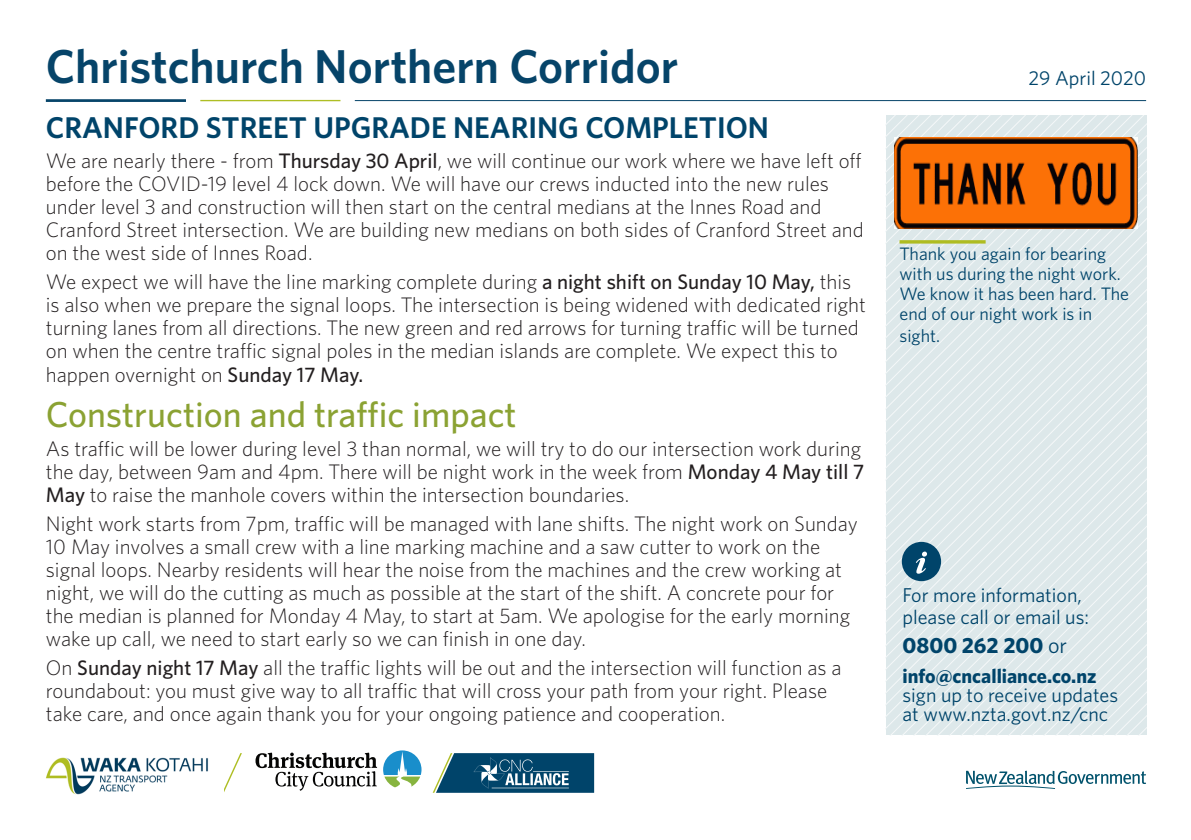
<style>
.page{position:relative;width:1191px;height:840px;background:#fff}
.page>*{position:absolute;margin:0;border:0;box-sizing:border-box;transform-origin:0 0}
.Project_Update{font:600 47.6px "Whitney";color:#064469}
.Body{font:500 36px "Whitney";color:#8ba233}
.Body_Subhead_01{font:600 30px "Whitney";color:#00446a}
.BC_Body{font:700 22px "Whitney";color:#00446a}
.Body-2{font:300 21px/23px "Whitney";color:#231f20}
.BC_Body-2{font:20px/19px "Whitney";color:#00446a}
.BC_Month_Year{font:20px "Whitney";color:#00446a}
.Image_caption_white{font:18px/20px "Whitney";color:#00446a}
.s1{font-weight:500}
.s2{font-weight:400}
.s3{font-weight:700}
</style>
<div class="page">
<svg style="left:886px;top:232px;width:260px;height:12px;background:#dee8e7"></svg>
<svg style="left:886px;top:244px;width:260px;height:12px;background:#dfe9eb"></svg>
<svg style="left:886px;top:256px;width:260px;height:12px;background:#dfe9eb"></svg>
<svg style="left:886px;top:268px;width:260px;height:12px;background:#dfe9eb"></svg>
<svg style="left:886px;top:280px;width:260px;height:11px;background:#dfe9eb"></svg>
<svg style="left:886px;top:291px;width:260px;height:12px;background:#dfe9eb"></svg>
<svg style="left:886px;top:303px;width:260px;height:12px;background:#dfe9eb"></svg>
<svg style="left:886px;top:315px;width:260px;height:12px;background:#dfe9eb"></svg>
<svg style="left:886px;top:327px;width:260px;height:12px;background:#dfe9eb"></svg>
<svg style="left:886px;top:339px;width:260px;height:11px;background:#dfe9eb"></svg>
<svg style="left:886px;top:350px;width:260px;height:237px;background:#dfe9eb"></svg>
<svg style="left:886px;top:587px;width:260px;height:147px;background:#dfe9eb"></svg>
<svg style="left:966px;top:770px;width:180px;height:18px"></svg>
<hr style="left:46px;top:99px;width:140px;height:3px;background:#064469">
<hr style="left:355px;top:100px;width:791px;height:1px;background:#064469">
<hr style="left:200px;top:100px;width:140px;height:1px;background:#aebe24">
<div style="left:901px;top:541px;width:40px;height:40px;background:#00446a;border-radius:50%"></div>
<svg style="left:916px;top:551px;width:11px;height:22px"></svg>
<hr style="left:899px;top:240px;width:86px;height:3px;background:#aebc21">
<img style="left:895px;top:138px;width:242px;height:90px">
<svg style="left:224px;top:753px;width:18px;height:39px"></svg>
<svg style="left:383px;top:750px;width:38px;height:37px"></svg>
<svg style="left:255px;top:752px;width:122px;height:38px"></svg>
<svg style="left:433px;top:753px;width:161px;height:39px;background:#2f6683"></svg>
<img style="left:46px;top:757px;width:162px;height:38px">
<p class="Project_Update" style="left:46px;top:35px;width:634px">Christchurch Northern Corridor</p>
<p class="Body_Subhead_01" style="left:46px;top:108px;width:724px">CRANFORD STREET UPGRADE NEARING COMPLETION</p>
<p class="Body-2" style="left:46px;top:148px;width:819px">We are nearly there - from <span class="s1">Thursday 30 April</span>, we will continue our work where we have left off before the COVID-19 level 4 lock down. We will have our crews inducted into the new rules under level 3 and construction will then start on the central medians at the Innes Road and Cranford Street intersection. We are building new medians on both sides of Cranford Street and on the west side of Innes Road.</p>
<p class="Body-2" style="left:46px;top:269px;width:821px">We expect we will have the line marking complete during <span class="s1">a night shift on Sunday 10 May,</span> this is also when we prepare the signal loops. The intersection is being widened with dedicated right turning lanes from all directions. The new green and red arrows for turning traffic will be turned on when the centre traffic signal poles in the median islands are complete. We expect this to happen overnight on <span class="s1">Sunday 17 May.</span></p>
<p class="Body" style="left:46px;top:391px;width:472px">Construction and traffic impact</p>
<p class="Body-2" style="left:46px;top:436px;width:820px">As traffic will be lower during level 3 than normal, we will try to do our intersection work during the day, between 9am and 4pm. There will be night work in the week from <span class="s1">Monday 4 May till 7<br>May</span> to raise the manhole covers within the intersection boundaries.</p>
<p class="Body-2" style="left:46px;top:511px;width:813px">Night work starts from 7pm, traffic will be managed with lane shifts. The night work on Sunday 10 May involves a small crew with a line marking machine and a saw cutter to work on the signal loops. Nearby residents will hear the noise from the machines and the crew working at night, we will do the cutting as much as possible at the start of the shift. A concrete pour for the median is planned for Monday 4 May, to start at 5am. We apologise for the early morning wake up call, we need to start early so we can finish in one day.</p>
<p class="Body-2" style="left:46px;top:654px;width:797px">On <span class="s1">Sunday night 17 May</span> all the traffic lights will be out and the intersection will function as a roundabout: you must give way to all traffic that will cross your path from your right. Please take care, and once again thank you for your ongoing patience and cooperation.</p>
<p class="BC_Month_Year" style="left:1028px;top:65px;width:119px">29 April 2020</p>
<p class="Image_caption_white" style="left:899px;top:243px;width:231px">Thank you again for bearing with us during the night work.<br>We know it has been hard. The end of our night work is in</p>
<p class="Image_caption_white" style="left:899px;top:325px;width:42px">sight.</p>
<p class="BC_Body-2" style="left:902px;top:583px;width:188px;line-height:22px">For more information, please call or email us:</p>
<p class="BC_Body" style="left:902px;top:630px;width:166px">0800 262 200 <span class="s2">or</span></p>
<p class="BC_Body-2" style="left:902px;top:665px;width:217px"><span class="s3">info@cncalliance.co.nz </span>sign up to receive updates at www.nzta.govt.nz/cnc</p>
</div>
